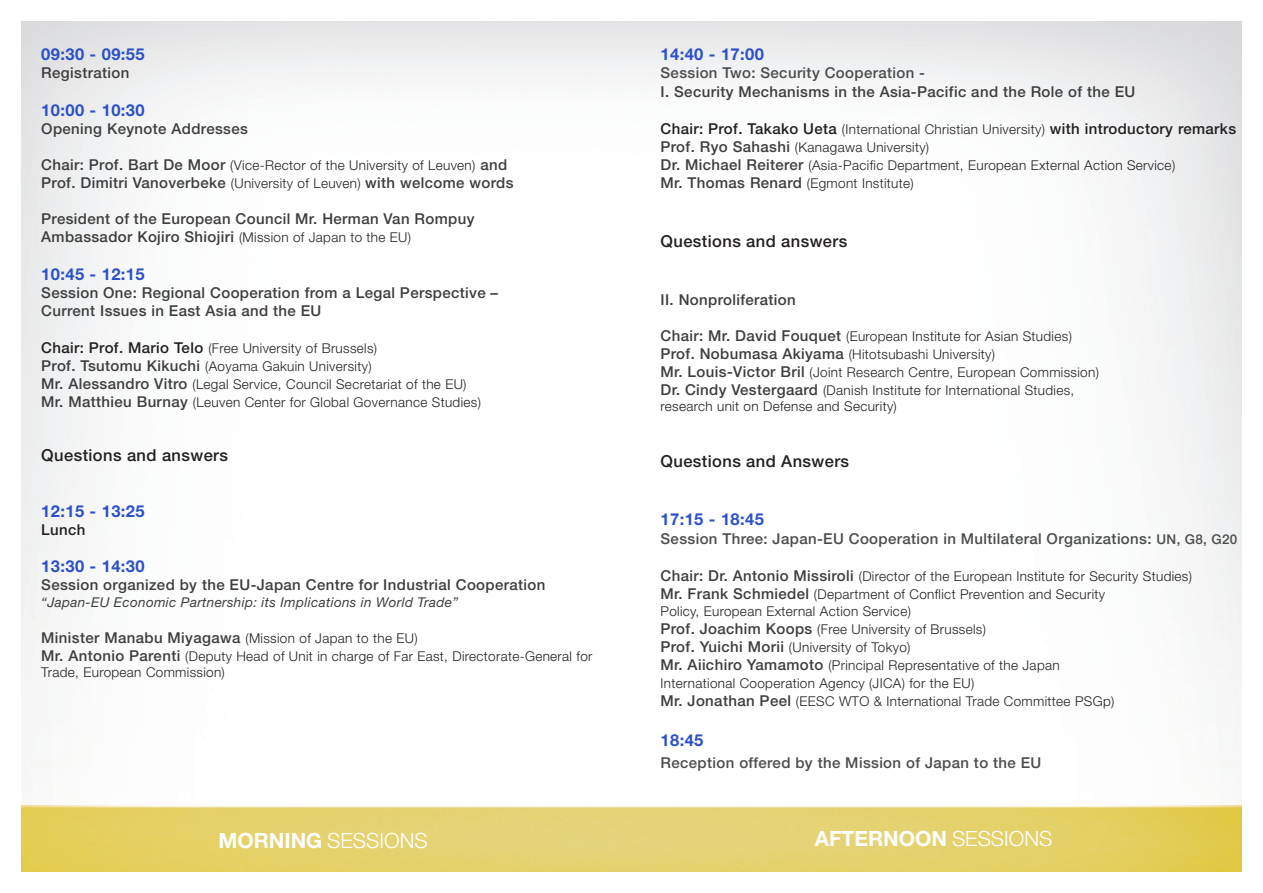
<style>
.page{position:relative;width:1263px;height:893px;background:#fff}
.page>*{position:absolute;margin:0;border:0;box-sizing:border-box;transform-origin:0 0}
.t1{font:700 21px "Helvetica Neue LT Std";color:#fff}
.t2{font:300 21px "Helvetica Neue LT Std";color:#fff}
.t3{font:700 16.5px "Helvetica Neue LT Std";letter-spacing:.025em;color:#2b50c8}
.t4{font:500 16.5px "Helvetica Neue LT Std";letter-spacing:.025em;color:#231f20}
.t5{font:500 15px "Helvetica Neue LT Std";letter-spacing:.025em;color:#3e3e3f}
.t6{font:500 15px "Helvetica Neue LT Std";letter-spacing:.025em;color:#4b4c4d}
.t7{font:500 15px "Helvetica Neue LT Std";letter-spacing:.025em;color:#231f20}
.t8{font:300 13.5px/16.2px "Helvetica Neue LT Std";letter-spacing:.025em;color:#231f20}
.t9{font:italic 13.5px "Helvetica Neue LT Std";letter-spacing:.025em;color:#3e3e3f}
.s1{font-weight:500;font-size:15px;color:#3e3e3f}
.s2{font-weight:300;font-size:13.5px;color:#231f20}
.s3{font-weight:500;font-size:15px}
.s4{font-weight:700}
.s5{font-weight:300;font-size:13.5px}
.s6{font-size:13.5px}
.s7{font-weight:300}
</style>
<div class="page">
<img style="left:21px;top:21px;width:1221px;height:851px">
<p class="t3" style="left:41px;top:44px;width:105px">09:30 - 09:55</p>
<p class="t5" style="left:41px;top:64px;width:90px">Registration</p>
<p class="t3" style="left:41px;top:100px;width:105px">10:00 - 10:30</p>
<p class="t5" style="left:41px;top:120px;width:208px">Opening Keynote Addresses</p>
<p class="t8" style="left:41px;top:157px;width:467px"><span class="s1">Chair: Prof. Bart De Moor</span> (Vice-Rector of the University of Leuven) <span class="s1">and</span></p>
<p class="t5" style="left:41px;top:174px;width:474px">Prof. Dimitri Vanoverbeke <span class="s2">(University of Leuven)</span> with welcome words</p>
<p class="t5" style="left:41px;top:210px;width:435px">President of the European Council Mr. Herman Van Rompuy</p>
<p class="t5" style="left:41px;top:228px;width:371px">Ambassador Kojiro Shiojiri <span class="s2">(Mission of Japan to the EU)</span></p>
<p class="t3" style="left:41px;top:264px;width:105px">10:45 - 12:15</p>
<p class="t5" style="left:41px;top:283px;width:458px">Session One: Regional Cooperation from a Legal Perspective –</p>
<p class="t5" style="left:41px;top:301px;width:282px">Current Issues in East Asia and the EU</p>
<p class="t8" style="left:41px;top:339px;width:337px"><span class="s3">Chair: Prof. Mario Telo</span> (Free University of Brussels)</p>
<p class="t8" style="left:41px;top:357px;width:332px"><span class="s1">Prof. Tsutomu Kikuchi</span> (Aoyama Gakuin University)</p>
<p class="t8" style="left:41px;top:375px;width:427px"><span class="s1">Mr. Alessandro Vitro</span> (Legal Service, Council Secretariat of the EU)</p>
<p class="t8" style="left:41px;top:393px;width:441px"><span class="s1">Mr. Matthieu Burnay</span> (Leuven Center for Global Governance Studies)</p>
<p class="t4" style="left:41px;top:445px;width:188px">Questions and answers</p>
<p class="t3" style="left:41px;top:500px;width:105px">12:15 - 13:25</p>
<p class="t7" style="left:41px;top:520px;width:46px">Lunch</p>
<p class="t3" style="left:41px;top:556px;width:105px">13:30 - 14:30</p>
<p class="t5" style="left:41px;top:576px;width:506px">Session organized by the EU-Japan Centre for Industrial Cooperation</p>
<p class="t9" style="left:41px;top:594px;width:418px">“Japan-EU Economic Partnership: its Implications in World Trade”</p>
<p class="t8" style="left:41px;top:629px;width:378px"><span class="s1">Minister Manabu Miyagawa</span> (Mission of Japan to the EU)</p>
<p class="t8" style="left:41px;top:647px;width:553px"><span class="s1">Mr. Antonio Parenti</span> (Deputy Head of Unit in charge of Far East, Directorate-General for<br>Trade, European Commission)</p>
<p class="t2" style="left:218px;top:827px;width:211px"><span class="s4">MORNING</span> SESSIONS</p>
<p class="t3" style="left:660px;top:44px;width:105px">14:40 - 17:00</p>
<p class="t6" style="left:660px;top:64px;width:266px">Session Two: Security Cooperation -</p>
<p class="t5" style="left:660px;top:83px;width:476px">I. Security Mechanisms in the Asia-Pacific and the Role of the EU</p>
<p class="t7" style="left:660px;top:120px;width:577px">Chair: Prof. Takako Ueta <span class="s5">(International Christian University)</span> with introductory remarks</p>
<p class="t8" style="left:660px;top:139px;width:270px"><span class="s1">Prof. Ryo Sahashi</span> (Kanagawa University)</p>
<p class="t8" style="left:660px;top:157px;width:516px"><span class="s1">Dr. Michael Reiterer</span> (Asia-Pacific Department, European External Action Service)</p>
<p class="t8" style="left:660px;top:175px;width:255px"><span class="s1">Mr. Thomas Renard</span> (Egmont Institute)</p>
<p class="t4" style="left:660px;top:232px;width:188px">Questions and answers</p>
<p class="t5" style="left:660px;top:291px;width:137px">II. Nonproliferation</p>
<p class="t8" style="left:660px;top:328px;width:413px"><span class="s1">Chair: Mr. David Fouquet</span> (European Institute for Asian Studies)</p>
<p class="t8" style="left:660px;top:346px;width:336px"><span class="s1">Prof. Nobumasa Akiyama</span> (Hitotsubashi University)</p>
<p class="t8" style="left:660px;top:364px;width:440px"><span class="s1">Mr. Louis-Victor Bril</span> (Joint Research Centre, European Commission)</p>
<p class="t8" style="left:660px;top:382px;width:415px"><span class="s1">Dr. Cindy Vestergaard</span> (Danish Institute for International Studies,</p>
<p class="t8" style="left:660px;top:398px;width:238px">research unit on Defense and Security)</p>
<p class="t4" style="left:660px;top:451px;width:190px">Questions and Answers</p>
<p class="t3" style="left:660px;top:508px;width:105px">17:15 - 18:45</p>
<p class="t6" style="left:660px;top:530px;width:578px">Session Three: Japan-EU Cooperation in Multilateral Organizations: <span class="s6">UN, G8, G20</span></p>
<p class="t8" style="left:660px;top:568px;width:533px"><span class="s1">Chair: Dr. Antonio Missiroli</span> (Director of the European Institute for Security Studies)</p>
<p class="t8" style="left:660px;top:586px;width:446px"><span class="s1">Mr. Frank Schmiedel</span> (Department of Conflict Prevention and Security</p>
<p class="t8" style="left:660px;top:602px;width:252px">Policy, European External Action Service)</p>
<p class="t8" style="left:660px;top:620px;width:327px"><span class="s1">Prof. Joachim Koops</span> (Free University of Brussels)</p>
<p class="t8" style="left:660px;top:638px;width:251px"><span class="s1">Prof. Yuichi Morii</span> (University of Tokyo)</p>
<p class="t8" style="left:660px;top:656px;width:401px"><span class="s1">Mr. Aiichiro Yamamoto</span> (Principal Representative of the Japan</p>
<p class="t8" style="left:660px;top:674px;width:315px">International Cooperation Agency (JICA) for the EU)</p>
<p class="t8" style="left:660px;top:693px;width:455px"><span class="s1">Mr. Jonathan Peel</span> (EESC WTO &amp; International Trade Committee PSGp)</p>
<p class="t3" style="left:660px;top:730px;width:44px">18:45</p>
<p class="t6" style="left:660px;top:753px;width:382px">Reception offered by the Mission of Japan to the EU</p>
<p class="t1" style="left:815px;top:826px;width:239px">AFTERNOON <span class="s7">SESSIONS</span></p>
</div>
